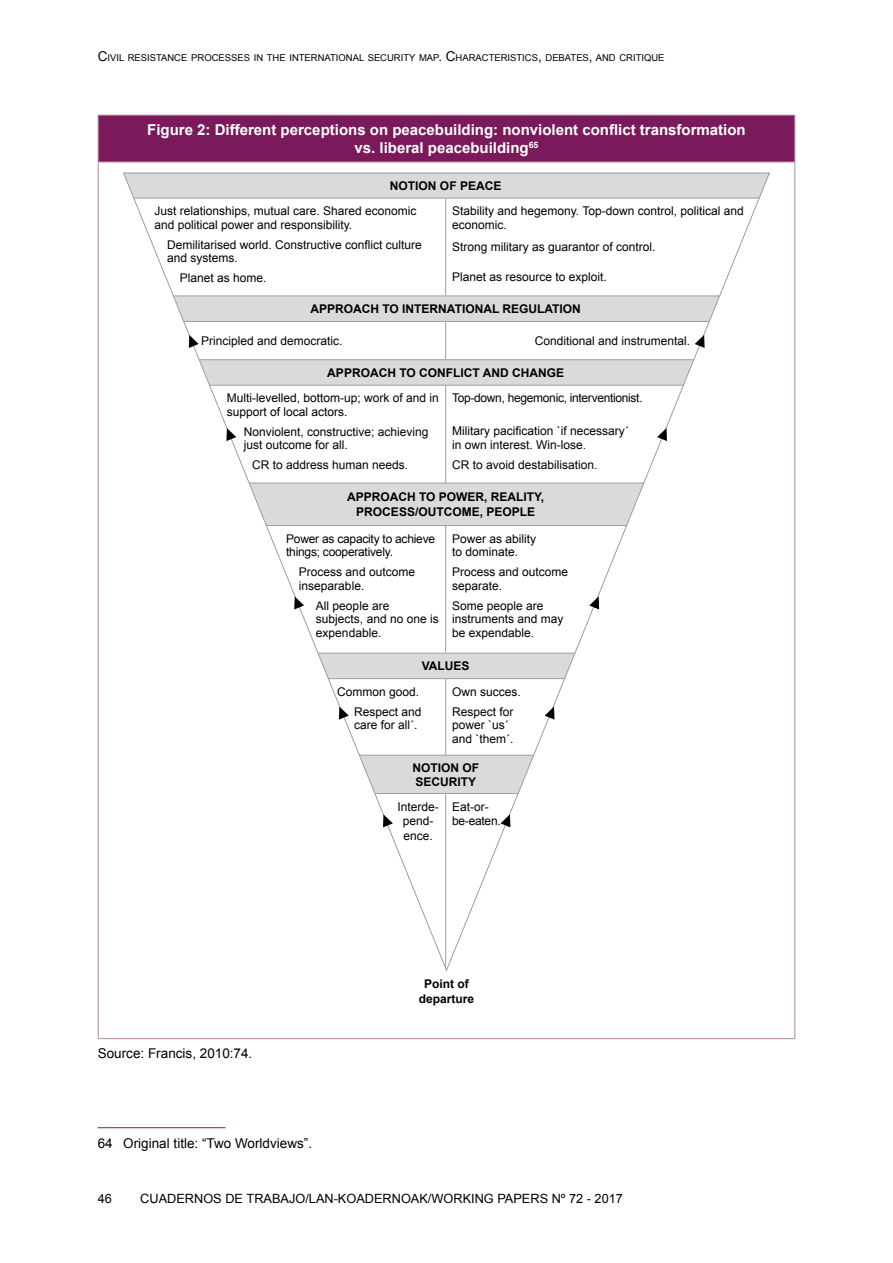
<style>
.page{position:relative;width:893px;height:1263px;background:#fff}
.page>*{position:absolute;margin:0;border:0;box-sizing:border-box;transform-origin:0 0}
.t1{font:700 15px/18px "Arial";color:#fff;text-align:center}
.t2{font:13.5px "Arial";color:#000}
.t3{font:12.75px "Arial";color:#000}
.t4{font:12px/13.5px "Arial";color:#000}
.t5{font:700 12px/14.4px "Arial";color:#000;text-align:center}
.t6{font:12px/13.5px "Arial";letter-spacing:-.02em;color:#000}
.t7{font:12px "Arial";letter-spacing:-.025em;color:#000}
.t8{font:9.45px "Arial";color:#000}
.s1{font-size:13.5px}
</style>
<div class="page">
<div style="left:98px;top:115px;width:697px;height:47px;background:#7b1a5b"></div>
<hr style="left:98px;top:115px;width:697px;height:1px;background:#b688a2">
<hr style="left:98px;top:116px;width:1px;height:46px;background:#b688a2">
<hr style="left:794px;top:116px;width:1px;height:46px;background:#b688a2">
<hr style="left:98px;top:162px;width:697px;height:1px;background:#b688a2">
<hr style="left:98px;top:162px;width:1px;height:876px;background:#b688a2">
<hr style="left:794px;top:162px;width:1px;height:876px;background:#b688a2">
<hr style="left:98px;top:1038px;width:697px;height:1px;background:#b688a2">
<svg style="left:123px;top:172px;width:647px;height:800px"></svg>
<svg style="left:383px;top:814px;width:10px;height:13px"></svg>
<svg style="left:501px;top:814px;width:9px;height:13px"></svg>
<svg style="left:339px;top:706px;width:10px;height:14px"></svg>
<svg style="left:545px;top:706px;width:9px;height:14px"></svg>
<svg style="left:294px;top:596px;width:10px;height:13px"></svg>
<svg style="left:589px;top:596px;width:10px;height:13px"></svg>
<svg style="left:226px;top:428px;width:10px;height:13px"></svg>
<svg style="left:657px;top:428px;width:10px;height:13px"></svg>
<svg style="left:189px;top:335px;width:10px;height:13px"></svg>
<svg style="left:695px;top:335px;width:10px;height:13px"></svg>
<hr style="left:98px;top:1127px;width:127px;height:1px;background:#7b1a5b">
<p class="t8" style="left:98px;top:51px;width:568px"><span class="s1">C</span>IVIL RESISTANCE PROCESSES IN THE INTERNATIONAL SECURITY MAP<span class="s1">. C</span>HARACTERISTICS<span class="s1">,</span> DEBATES<span class="s1">,</span> AND CRITIQUE</p>
<p class="t1" style="left:147px;top:121px;width:600px">Figure 2: Different perceptions on peacebuilding: nonviolent conflict transformation vs. liberal peacebuilding<sup>65</sup></p>
<p class="t5" style="left:390px;top:179px;width:113px">NOTION OF PEACE</p>
<p class="t4" style="left:154px;top:204px;width:264px">Just relationships, mutual care. Shared economic and political power and responsibility.</p>
<p class="t4" style="left:167px;top:238px;width:256px">Demilitarised world. Constructive conflict culture and systems.</p>
<p class="t4" style="left:180px;top:271px;width:88px">Planet as home.</p>
<p class="t4" style="left:452px;top:205px;width:293px">Stability and hegemony. Top-down control, political and economic.</p>
<p class="t4" style="left:452px;top:240px;width:205px">Strong military as guarantor of control.</p>
<p class="t4" style="left:452px;top:271px;width:156px">Planet as resource to exploit.</p>
<p class="t5" style="left:310px;top:302px;width:272px">APPROACH TO INTERNATIONAL REGULATION</p>
<p class="t4" style="left:201px;top:334px;width:143px">Principled and democratic.</p>
<p class="t4" style="left:535px;top:334px;width:157px">Conditional and instrumental.</p>
<p class="t5" style="left:327px;top:366px;width:238px">APPROACH TO CONFLICT AND CHANGE</p>
<p class="t4" style="left:227px;top:392px;width:214px">Multi-levelled, bottom-up; work of and in support of local actors.</p>
<p class="t4" style="left:244px;top:425px;width:186px">Nonviolent, constructive; achieving just outcome for all.</p>
<p class="t4" style="left:252px;top:458px;width:158px">CR to address human needs.</p>
<p class="t7" style="left:452px;top:390px;width:192px">Top-down, hegemonic, interventionist.</p>
<p class="t4" style="left:452px;top:424px;width:178px">Military pacification `if necessary´ in own interest. Win-lose.</p>
<p class="t4" style="left:452px;top:458px;width:147px">CR to avoid destabilisation.</p>
<p class="t5" style="left:347px;top:490px;width:199px">APPROACH TO POWER, REALITY,<br>PROCESS/OUTCOME, PEOPLE</p>
<p class="t6" style="left:286px;top:532px;width:150px">Power as capacity to achieve things; cooperatively.</p>
<p class="t4" style="left:299px;top:565px;width:118px">Process and outcome inseparable.</p>
<p class="t4" style="left:316px;top:599px;width:124px">All people are subjects, and no one is expendable.</p>
<p class="t4" style="left:452px;top:532px;width:86px">Power as ability to dominate.</p>
<p class="t4" style="left:452px;top:565px;width:118px">Process and outcome separate.</p>
<p class="t4" style="left:452px;top:599px;width:113px">Some people are instruments and may be expendable.</p>
<p class="t5" style="left:422px;top:659px;width:49px">VALUES</p>
<p class="t4" style="left:452px;top:682px;width:70px;line-height:19.8px">Own succes.<br>Respect for</p>
<p class="t4" style="left:452px;top:718px;width:63px">power `us´ and `them´.</p>
<p class="t5" style="left:412px;top:760px;width:68px;text-align:left">NOTION OF<br>SECURITY</p>
<p class="t4" style="left:397px;top:799px;width:43px;line-height:14.4px;text-align:center">Interde&shy;pend&shy;ence.</p>
<p class="t6" style="left:452px;top:799px;width:50px;line-height:14.4px">Eat-or&shy;be-eaten.</p>
<p class="t4" style="left:337px;top:682px;width:86px;line-height:19.8px;text-align:right">Common good.<br>Respect and</p>
<p class="t4" style="left:354px;top:718px;width:65px">care for all´.</p>
<p class="t2" style="left:98px;top:1044px;width:169px">Source: Francis, 2010:74. <sup>64</sup></p>
<p class="t2" style="left:98px;top:1134px;width:216px">64 Original title: “Two Worldviews”.</p>
<p class="t5" style="left:419px;top:977px;width:57px">Point of departure</p>
<p class="t3" style="left:98px;top:1190px;width:16px">46</p>
<p class="t3" style="left:140px;top:1190px;width:484px">CUADERNOS DE TRABAJO/LAN-KOADERNOAK/WORKING PAPERS Nº 72 - 2017</p>
</div>
